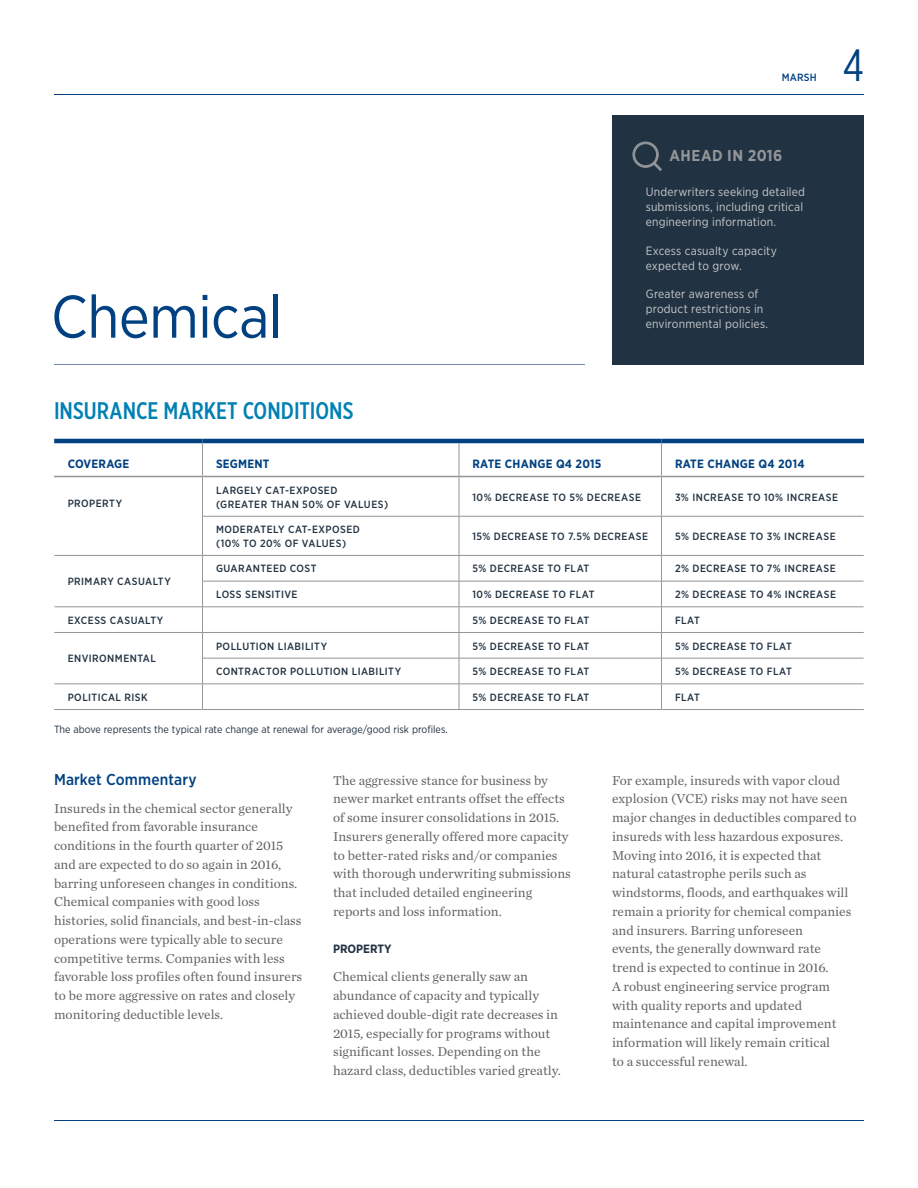
<style>
.page{position:relative;width:918px;height:1188px;background:#fff}
.page>*{position:absolute;margin:0;border:0;box-sizing:border-box;transform-origin:0 0}
.Page_Headline_upper{font:60px "Gotham Narrow";letter-spacing:-.01em;color:#014181}
.t1{font:45px "Gotham X Narrow";color:#014181}
.Body_Subhead1_16_14{font:500 24px "Gotham X Narrow";color:#0080b3}
.Body_Subhead2_10_5_1{font:500 15.75px "Gotham Narrow";letter-spacing:.01em;color:#014181}
.Ahead_Header_10_5_12{font:700 15.75px "Gotham Narrow";letter-spacing:.03em;color:#939598}
.Body_Text_9_12_5_-_O{font:13.5px/18.8px "Chronicle Text G1";color:#636366}
.Ahead_Text{font:12px/15px "Gotham Narrow";letter-spacing:.015em;color:#c7c8ca}
.Table_Head_8_10{font:700 12px "Gotham Narrow";letter-spacing:.02em;color:#014181}
.Body_Subhead3_8_12_5{font:700 12px "Gotham Narrow";color:#213242}
.Table_Body_7_9{font:500 10.5px/13.5px "Gotham Narrow";letter-spacing:.045em;color:#213242}
.t2{font:10.5px "Gotham Narrow";color:#213242}
.t3{font:500 10.5px "Gotham Narrow";letter-spacing:.02em;color:#014181}
</style>
<div class="page">
<hr style="left:54px;top:94px;width:810px;height:1px;background:#014181">
<hr style="left:54px;top:439px;width:148px;height:4px;background:#014181">
<hr style="left:202px;top:439px;width:257px;height:4px;background:#014181">
<hr style="left:459px;top:439px;width:203px;height:4px;background:#014181">
<hr style="left:662px;top:439px;width:202px;height:4px;background:#014181">
<hr style="left:202px;top:443px;width:1px;height:33px;background:#939598">
<hr style="left:459px;top:443px;width:1px;height:33px;background:#939598">
<hr style="left:661px;top:443px;width:1px;height:33px;background:#939598">
<hr style="left:202px;top:477px;width:1px;height:39px;background:#939598">
<hr style="left:459px;top:477px;width:1px;height:39px;background:#939598">
<hr style="left:661px;top:477px;width:1px;height:39px;background:#939598">
<hr style="left:202px;top:516px;width:257px;height:1px;background:#939598">
<hr style="left:202px;top:516px;width:1px;height:39px;background:#939598">
<hr style="left:459px;top:516px;width:203px;height:1px;background:#939598">
<hr style="left:459px;top:516px;width:1px;height:39px;background:#939598">
<hr style="left:662px;top:516px;width:202px;height:1px;background:#939598">
<hr style="left:661px;top:516px;width:1px;height:39px;background:#939598">
<hr style="left:54px;top:555px;width:148px;height:1px;background:#939598">
<hr style="left:202px;top:555px;width:257px;height:1px;background:#939598">
<hr style="left:459px;top:555px;width:203px;height:1px;background:#939598">
<hr style="left:662px;top:555px;width:202px;height:1px;background:#939598">
<hr style="left:202px;top:581px;width:257px;height:1px;background:#939598">
<hr style="left:459px;top:581px;width:203px;height:1px;background:#939598">
<hr style="left:662px;top:581px;width:202px;height:1px;background:#939598">
<hr style="left:54px;top:607px;width:148px;height:1px;background:#939598">
<hr style="left:202px;top:607px;width:257px;height:1px;background:#939598">
<hr style="left:459px;top:607px;width:203px;height:1px;background:#939598">
<hr style="left:662px;top:607px;width:202px;height:1px;background:#939598">
<hr style="left:54px;top:632px;width:148px;height:1px;background:#939598">
<hr style="left:202px;top:632px;width:257px;height:1px;background:#939598">
<hr style="left:459px;top:632px;width:203px;height:1px;background:#939598">
<hr style="left:662px;top:632px;width:202px;height:1px;background:#939598">
<hr style="left:202px;top:658px;width:257px;height:1px;background:#939598">
<hr style="left:459px;top:658px;width:203px;height:1px;background:#939598">
<hr style="left:662px;top:658px;width:202px;height:1px;background:#939598">
<hr style="left:54px;top:684px;width:148px;height:1px;background:#939598">
<hr style="left:202px;top:684px;width:257px;height:1px;background:#939598">
<svg style="left:202px;top:556px;width:1px;height:153px"></svg>
<hr style="left:459px;top:684px;width:203px;height:1px;background:#939598">
<svg style="left:459px;top:556px;width:1px;height:153px"></svg>
<hr style="left:662px;top:684px;width:202px;height:1px;background:#939598">
<svg style="left:661px;top:556px;width:1px;height:153px"></svg>
<hr style="left:54px;top:709px;width:148px;height:1px;background:#939598">
<hr style="left:202px;top:709px;width:257px;height:1px;background:#939598">
<hr style="left:459px;top:709px;width:203px;height:1px;background:#939598">
<hr style="left:662px;top:709px;width:202px;height:1px;background:#939598">
<hr style="left:54px;top:476px;width:148px;height:1px;background:#939598">
<hr style="left:202px;top:476px;width:257px;height:1px;background:#939598">
<hr style="left:459px;top:476px;width:203px;height:1px;background:#939598">
<hr style="left:662px;top:476px;width:202px;height:1px;background:#939598">
<hr style="left:54px;top:1120px;width:810px;height:1px;background:#014181">
<hr style="left:54px;top:364px;width:531px;height:1px;background:#7685b1">
<div style="left:612px;top:115px;width:252px;height:250px;background:#213242"></div>
<svg style="left:632px;top:141px;width:30px;height:30px"></svg>
<p class="Page_Headline_upper" style="left:51px;top:279px;width:233px">Chemical</p>
<p class="Body_Subhead1_16_14" style="left:54px;top:396px;width:301px">INSURANCE MARKET CONDITIONS</p>
<p class="t3" style="left:782px;top:71px;width:37px">MARSH</p>
<p class="Ahead_Header_10_5_12" style="left:670px;top:145px;width:115px">AHEAD IN 2016</p>
<p class="Ahead_Text" style="left:646px;top:184px;width:161px">Underwriters seeking detailed submissions, including critical engineering information.</p>
<p class="Ahead_Text" style="left:646px;top:243px;width:133px">Excess casualty capacity expected to grow.</p>
<p class="Ahead_Text" style="left:646px;top:286px;width:124px">Greater awareness of product restrictions in environmental policies.</p>
<p class="t1" style="left:843px;top:38px;width:23px">4</p>
<p class="Table_Head_8_10" style="left:68px;top:456px;width:63px">COVERAGE</p>
<p class="Table_Head_8_10" style="left:216px;top:456px;width:55px">SEGMENT</p>
<p class="Table_Head_8_10" style="left:472px;top:456px;width:130px">RATE CHANGE Q4 2015</p>
<p class="Table_Head_8_10" style="left:675px;top:456px;width:131px">RATE CHANGE Q4 2014</p>
<p class="Table_Body_7_9" style="left:68px;top:496px;width:56px">PROPERTY</p>
<p class="Table_Body_7_9" style="left:216px;top:484px;width:174px">LARGELY CAT-EXPOSED (GREATER THAN 50% OF VALUES)</p>
<p class="Table_Body_7_9" style="left:472px;top:490px;width:170px">10% DECREASE TO 5% DECREASE</p>
<p class="Table_Body_7_9" style="left:675px;top:490px;width:165px">3% INCREASE TO 10% INCREASE</p>
<p class="Table_Body_7_9" style="left:216px;top:523px;width:145px">MODERATELY CAT-EXPOSED (10% TO 20% OF VALUES)</p>
<p class="Table_Body_7_9" style="left:472px;top:529px;width:177px">15% DECREASE TO 7.5% DECREASE</p>
<p class="Table_Body_7_9" style="left:675px;top:529px;width:162px">5% DECREASE TO 3% INCREASE</p>
<p class="Table_Body_7_9" style="left:68px;top:575px;width:105px">PRIMARY CASUALTY</p>
<p class="Table_Body_7_9" style="left:216px;top:562px;width:102px">GUARANTEED COST</p>
<p class="Table_Body_7_9" style="left:472px;top:562px;width:118px">5% DECREASE TO FLAT</p>
<p class="Table_Body_7_9" style="left:675px;top:562px;width:162px">2% DECREASE TO 7% INCREASE</p>
<p class="Table_Body_7_9" style="left:216px;top:588px;width:83px">LOSS SENSITIVE</p>
<p class="Table_Body_7_9" style="left:472px;top:588px;width:123px">10% DECREASE TO FLAT</p>
<p class="Table_Body_7_9" style="left:675px;top:588px;width:163px">2% DECREASE TO 4% INCREASE</p>
<p class="Table_Body_7_9" style="left:68px;top:613px;width:97px">EXCESS CASUALTY</p>
<p class="Table_Body_7_9" style="left:472px;top:613px;width:118px">5% DECREASE TO FLAT</p>
<p class="Table_Body_7_9" style="left:675px;top:613px;width:26px">FLAT</p>
<p class="Table_Body_7_9" style="left:68px;top:652px;width:90px">ENVIRONMENTAL</p>
<p class="Table_Body_7_9" style="left:216px;top:639px;width:113px">POLLUTION LIABILITY</p>
<p class="Table_Body_7_9" style="left:472px;top:639px;width:118px">5% DECREASE TO FLAT</p>
<p class="Table_Body_7_9" style="left:675px;top:639px;width:118px">5% DECREASE TO FLAT</p>
<p class="Table_Body_7_9" style="left:216px;top:665px;width:187px">CONTRACTOR POLLUTION LIABILITY</p>
<p class="Table_Body_7_9" style="left:472px;top:665px;width:118px">5% DECREASE TO FLAT</p>
<p class="Table_Body_7_9" style="left:675px;top:665px;width:118px">5% DECREASE TO FLAT</p>
<p class="Table_Body_7_9" style="left:68px;top:690px;width:82px">POLITICAL RISK</p>
<p class="Table_Body_7_9" style="left:472px;top:690px;width:118px">5% DECREASE TO FLAT</p>
<p class="Table_Body_7_9" style="left:675px;top:690px;width:26px">FLAT</p>
<p class="t2" style="left:54px;top:722px;width:395px">The above represents the typical rate change at renewal for average/good risk profiles.</p>
<p class="Body_Subhead2_10_5_1" style="left:54px;top:769px;width:144px">Market Commentary</p>
<p class="Body_Text_9_12_5_-_O" style="left:54px;top:798px;width:250px">Insureds in the chemical sector generally benefited from favorable insurance conditions in the fourth quarter of 2015 and are expected to do so again in 2016, barring unforeseen changes in conditions.<br>Chemical companies with good loss histories, solid financials, and best-in-class operations were typically able to secure competitive terms. Companies with less favorable loss profiles often found insurers to be more aggressive on rates and closely monitoring deductible levels.</p>
<p class="Body_Text_9_12_5_-_O" style="left:333px;top:770px;width:239px">The aggressive stance for business by newer market entrants offset the effects of some insurer consolidations in 2015.<br>Insurers generally offered more capacity to better-rated risks and/or companies with thorough underwriting submissions that included detailed engineering reports and loss information.</p>
<p class="Body_Subhead3_8_12_5" style="left:333px;top:941px;width:60px">PROPERTY</p>
<p class="Body_Text_9_12_5_-_O" style="left:333px;top:967px;width:229px">Chemical clients generally saw an abundance of capacity and typically achieved double-digit rate decreases in 2015, especially for programs without significant losses. Depending on the hazard class, deductibles varied greatly.</p>
<p class="Body_Text_9_12_5_-_O" style="left:612px;top:770px;width:246px">For example, insureds with vapor cloud explosion (VCE) risks may not have seen major changes in deductibles compared to insureds with less hazardous exposures.<br>Moving into 2016, it is expected that natural catastrophe perils such as windstorms, floods, and earthquakes will remain a priority for chemical companies and insurers. Barring unforeseen<br>events, the generally downward rate trend is expected to continue in 2016.<br>A robust engineering service program with quality reports and updated maintenance and capital improvement information will likely remain critical<br>to a successful renewal.</p>
</div>
